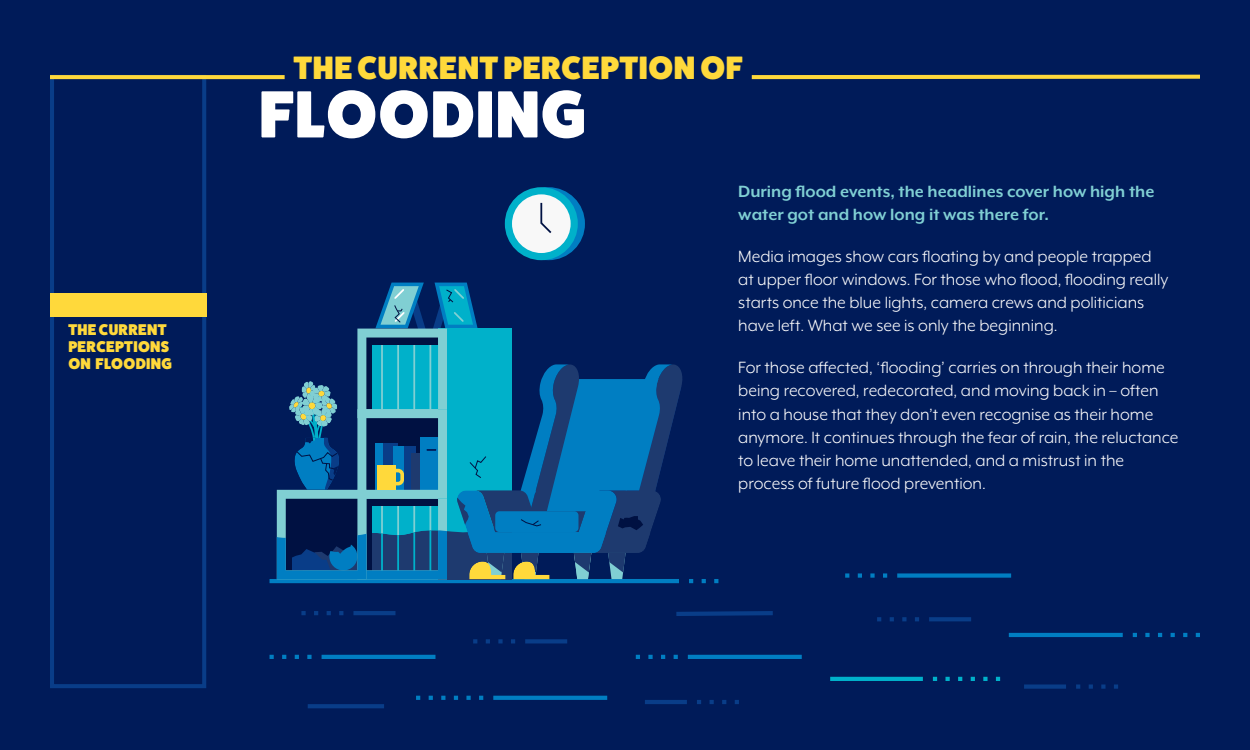
<style>
.page{position:relative;width:1250px;height:750px;background:#001b59}
.page>*{position:absolute;margin:0;border:0;box-sizing:border-box;transform-origin:0 0}
.t1{font:800 66.88px "Fat Frank";letter-spacing:.02em;color:#fff}
.t2{font:800 32.5px "Fat Frank";letter-spacing:.02em;color:#ffd93b}
.t3{font:18.75px/23.1px "Mr Eaves XL Mod OT";color:#fff}
.t4{font:700 18.75px/23.1px "Mr Eaves XL Mod OT";color:#80cfd3}
.t5{font:800 15.62px/16.9px "Fat Frank";letter-spacing:.02em;color:#ffd93b}
</style>
<div class="page">
<div style="left:50px;top:75px;width:156px;height:613px;background:#001b59;border:4px solid #093d88"></div>
<svg style="left:751px;top:74px;width:449px;height:6px"></svg>
<svg style="left:50px;top:75px;width:235px;height:4px"></svg>
<hr style="left:830px;top:677px;width:93px;height:4px;background:#00b1ca">
<svg style="left:933px;top:677px;width:4px;height:4px"></svg>
<svg style="left:958px;top:677px;width:4px;height:4px"></svg>
<svg style="left:983px;top:677px;width:5px;height:4px"></svg>
<svg style="left:946px;top:677px;width:4px;height:4px"></svg>
<svg style="left:971px;top:677px;width:4px;height:4px"></svg>
<svg style="left:996px;top:677px;width:4px;height:4px"></svg>
<div style="left:1024px;top:684px;width:42px;height:5px;background:#093d88"></div>
<svg style="left:1076px;top:684px;width:4px;height:5px"></svg>
<svg style="left:1101px;top:684px;width:5px;height:5px"></svg>
<svg style="left:1089px;top:684px;width:4px;height:5px"></svg>
<svg style="left:1114px;top:684px;width:4px;height:5px"></svg>
<div style="left:897px;top:573px;width:114px;height:5px;background:#007ec2"></div>
<svg style="left:883px;top:573px;width:4px;height:5px"></svg>
<svg style="left:858px;top:573px;width:4px;height:5px"></svg>
<svg style="left:870px;top:573px;width:5px;height:5px"></svg>
<svg style="left:845px;top:573px;width:4px;height:5px"></svg>
<hr style="left:1009px;top:633px;width:114px;height:4px;background:#007ec2">
<svg style="left:1133px;top:633px;width:4px;height:4px"></svg>
<svg style="left:1158px;top:633px;width:4px;height:4px"></svg>
<svg style="left:1183px;top:633px;width:4px;height:4px"></svg>
<svg style="left:1145px;top:633px;width:5px;height:4px"></svg>
<svg style="left:1171px;top:633px;width:4px;height:4px"></svg>
<svg style="left:1196px;top:633px;width:4px;height:4px"></svg>
<hr style="left:929px;top:617px;width:42px;height:4px;background:#093d88">
<svg style="left:915px;top:617px;width:4px;height:4px"></svg>
<svg style="left:890px;top:617px;width:4px;height:4px"></svg>
<svg style="left:902px;top:617px;width:5px;height:4px"></svg>
<svg style="left:877px;top:617px;width:4px;height:4px"></svg>
<hr style="left:322px;top:655px;width:113px;height:4px;background:#007ec2">
<svg style="left:307px;top:655px;width:5px;height:4px"></svg>
<svg style="left:282px;top:655px;width:4px;height:4px"></svg>
<svg style="left:295px;top:655px;width:4px;height:4px"></svg>
<svg style="left:270px;top:655px;width:4px;height:4px"></svg>
<hr style="left:688px;top:655px;width:114px;height:4px;background:#007ec2">
<svg style="left:674px;top:655px;width:4px;height:4px"></svg>
<svg style="left:648px;top:655px;width:5px;height:4px"></svg>
<svg style="left:661px;top:655px;width:4px;height:4px"></svg>
<svg style="left:636px;top:655px;width:4px;height:4px"></svg>
<hr style="left:493px;top:696px;width:114px;height:4px;background:#007ec2">
<svg style="left:479px;top:696px;width:4px;height:4px"></svg>
<svg style="left:454px;top:696px;width:4px;height:4px"></svg>
<svg style="left:429px;top:696px;width:4px;height:4px"></svg>
<svg style="left:466px;top:696px;width:5px;height:4px"></svg>
<svg style="left:441px;top:696px;width:4px;height:4px"></svg>
<svg style="left:416px;top:696px;width:4px;height:4px"></svg>
<svg style="left:525px;top:639px;width:42px;height:4px"></svg>
<svg style="left:511px;top:639px;width:4px;height:4px"></svg>
<svg style="left:486px;top:639px;width:4px;height:4px"></svg>
<svg style="left:498px;top:639px;width:5px;height:4px"></svg>
<svg style="left:473px;top:639px;width:4px;height:4px"></svg>
<hr style="left:645px;top:700px;width:42px;height:4px;background:#093d88">
<svg style="left:697px;top:700px;width:4px;height:4px"></svg>
<svg style="left:722px;top:700px;width:4px;height:4px"></svg>
<svg style="left:710px;top:700px;width:4px;height:4px"></svg>
<svg style="left:735px;top:700px;width:4px;height:4px"></svg>
<hr style="left:308px;top:704px;width:76px;height:4px;background:#093d88">
<hr style="left:270px;top:579px;width:409px;height:4px;background:#007ec2">
<svg style="left:714px;top:579px;width:4px;height:4px"></svg>
<svg style="left:702px;top:579px;width:4px;height:4px"></svg>
<hr style="left:353px;top:611px;width:42px;height:4px;background:#093d88">
<svg style="left:339px;top:611px;width:4px;height:4px"></svg>
<svg style="left:314px;top:611px;width:4px;height:4px"></svg>
<svg style="left:327px;top:611px;width:4px;height:4px"></svg>
<svg style="left:301px;top:611px;width:5px;height:4px"></svg>
<svg style="left:676px;top:611px;width:97px;height:5px"></svg>
<div style="left:50px;top:293px;width:156px;height:24px;background:#ffd93b"></div>
<svg style="left:516px;top:191px;width:65px;height:66px"></svg>
<div style="left:512px;top:187px;width:73px;height:73px;border:7px solid #007ec2;border-radius:50%"></div>
<svg style="left:508px;top:191px;width:66px;height:66px;background:#d8eef1"></svg>
<div style="left:505px;top:187px;width:73px;height:73px;border:7px solid #00b1ca;border-radius:50%"></div>
<hr style="left:540px;top:203px;width:2px;height:21px;background:#001142">
<svg style="left:539px;top:221px;width:14px;height:14px"></svg>
<svg style="left:277px;top:283px;width:416px;height:300px"></svg>
<p class="t5" style="left:68px;top:322px;width:105px">THE CURRENT<br>PERCEPTIONS<br>ON FLOODING</p>
<h2 class="t2" style="left:294px;top:50px;width:450px">THE CURRENT PERCEPTION OF</h2>
<h1 class="t1" style="left:259px;top:77px;width:328px">FLOODING</h1>
<p class="t4" style="left:738px;top:180px;width:418px">During flood events, the headlines cover how high the water got and how long it was there for.</p>
<p class="t3" style="left:738px;top:245px;width:432px">Media images show cars floating by and people trapped at upper floor windows. For those who flood, flooding really starts once the blue lights, camera crews and politicians have left. What we see is only the beginning.</p>
<p class="t3" style="left:738px;top:356px;width:442px">For those affected, ‘flooding’ carries on through their home being recovered, redecorated, and moving back in – often into a house that they don’t even recognise as their home anymore. It continues through the fear of rain, the reluctance to leave their home unattended, and a mistrust in the process of future flood prevention.</p>
</div>
